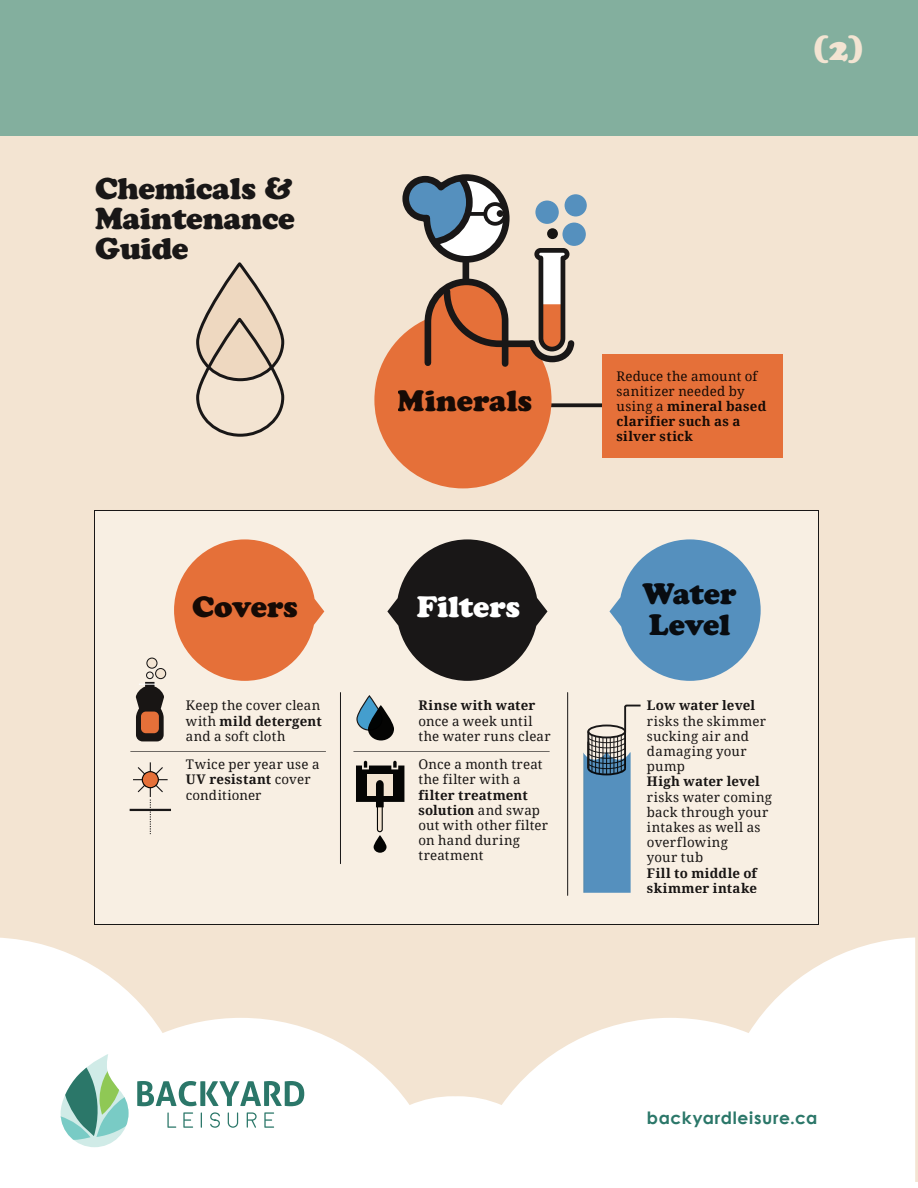
<style>
.page{position:relative;width:918px;height:1188px;background:#fff}
.page>*{position:absolute;margin:0;border:0;box-sizing:border-box;transform-origin:0 0}
.t1{font:30.9px "Cooper Black Std";color:#f3e4d2}
.t2{font:30px/30px "Cooper Black Std";letter-spacing:-.01em;color:#191717;text-align:justify}
.t3{font:29.25px/31.3px "Cooper Black Std";letter-spacing:-.005em;color:#191717}
.t4{font:29.25px "Cooper Black Std";letter-spacing:-.005em;color:#fff}
.t5{font:700 16.95px "Century Gothic";letter-spacing:.035em;color:#2b7769}
.t6{font:13.35px/15.1px "Droid Serif";letter-spacing:.015em;color:#191717}
.t7{font:700 13.35px/15.1px "Droid Serif";letter-spacing:.015em;color:#191717}
.t8{font:13.35px/15.1px "Droid Serif";letter-spacing:.035em;color:#191717}
.s1{font-weight:700}
</style>
<div class="page">
<div style="left:0;top:0;width:918px;height:1182px;background:#f3e4d2"></div>
<div style="left:0;top:0;width:918px;height:136px;background:#83af9e"></div>
<svg style="left:578px;top:403px;width:24px;height:4px"></svg>
<div style="left:565px;top:194px;width:22px;height:22px;background:#5590be;border-radius:50%"></div>
<div style="left:562px;top:223px;width:24px;height:23px;background:#5590be;border-radius:50%"></div>
<div style="left:602px;top:355px;width:181px;height:103px;background:#e57039"></div>
<svg style="left:196px;top:263px;width:89px;height:174px"></svg>
<svg style="left:374px;top:174px;width:204px;height:314px"></svg>
<svg style="left:469px;top:212px;width:14px;height:4px"></svg>
<svg style="left:485px;top:204px;width:20px;height:20px"></svg>
<div style="left:483px;top:202px;width:24px;height:24px;border:4px solid #191717;border-radius:50%"></div>
<div style="left:497px;top:210px;width:7px;height:7px;background:#191717;border-radius:50%"></div>
<svg style="left:0;top:937px;width:915px;height:245px;fill:#fff"></svg>
<div style="left:94px;top:510px;width:725px;height:415px;background:#f8efe3;border:1px solid #191717"></div>
<hr style="left:340px;top:693px;width:1px;height:171px;background:#191717">
<hr style="left:567px;top:693px;width:1px;height:202px;background:#191717">
<div style="left:146px;top:671px;width:8px;height:8px;border:1px solid #191717;border-radius:50%"></div>
<div style="left:156px;top:669px;width:10px;height:10px;background:#f3e4d2;border-radius:50%"></div>
<div style="left:155px;top:668px;width:11px;height:11px;border:1px solid #191717;border-radius:50%"></div>
<div style="left:147px;top:658px;width:10px;height:10px;background:#f3e4d2;border-radius:50%"></div>
<div style="left:146px;top:658px;width:12px;height:11px;border:1px solid #191717;border-radius:50%"></div>
<svg style="left:136px;top:682px;width:28px;height:59px;background:#65483a"></svg>
<hr style="left:150px;top:762px;width:1px;height:35px;background:#191717">
<svg style="left:150px;top:800px;width:1px;height:34px"></svg>
<hr style="left:133px;top:779px;width:35px;height:1px;background:#191717">
<svg style="left:136px;top:766px;width:28px;height:28px"></svg>
<hr style="left:130px;top:809px;width:41px;height:2px;background:#191717">
<svg style="left:357px;top:696px;width:25px;height:34px"></svg>
<div style="left:356px;top:695px;width:27px;height:36px;border:1px solid #191717;border-radius:12px"></div>
<svg style="left:356px;top:761px;width:48px;height:72px"></svg>
<svg style="left:374px;top:835px;width:13px;height:18px"></svg>
<div style="left:142px;top:772px;width:16px;height:16px;background:#e57039;border-radius:50%"></div>
<div style="left:142px;top:771px;width:17px;height:17px;border:1px solid #050504;border-radius:50%"></div>
<svg style="left:368px;top:705px;width:26px;height:35px"></svg>
<svg style="left:174px;top:539px;width:150px;height:142px"></svg>
<svg style="left:609px;top:539px;width:152px;height:142px"></svg>
<svg style="left:387px;top:539px;width:161px;height:142px"></svg>
<svg style="left:583px;top:704px;width:58px;height:189px"></svg>
<hr style="left:587px;top:731px;width:2px;height:38px;background:#191717">
<svg style="left:61px;top:1054px;width:68px;height:93px;background:#aad1c4"></svg>
<svg style="left:167px;top:1112px;width:9px;height:16px"></svg>
<svg style="left:183px;top:1112px;width:10px;height:16px"></svg>
<svg style="left:201px;top:1112px;width:1px;height:16px"></svg>
<svg style="left:210px;top:1112px;width:10px;height:16px"></svg>
<svg style="left:228px;top:1112px;width:10px;height:16px"></svg>
<svg style="left:247px;top:1112px;width:10px;height:16px"></svg>
<svg style="left:264px;top:1112px;width:10px;height:16px"></svg>
<svg style="left:137px;top:1081px;width:167px;height:25px;background:#98bdb6"></svg>
<h2 class="t2" style="left:95px;top:173px;width:201px">Chemicals &amp; Maintenance Guide</h2>
<h3 class="t3" style="left:398px;top:385px;width:136px">Minerals</h3>
<h3 class="t3" style="left:192px;top:591px;width:107px">Covers</h3>
<h3 class="t4" style="left:417px;top:589px;width:105px">Filters</h3>
<p class="t6" style="left:186px;top:698px;width:137px;text-align:justify">Keep the cover clean with <span class="s1">mild detergent </span>and a soft cloth</p>
<p class="t6" style="left:186px;top:757px;width:135px">Twice per year use a<br><span class="s1">UV resistant</span> cover conditioner</p>
<p class="t7" style="left:418px;top:698px;width:119px">Rinse with water</p>
<p class="t6" style="left:418px;top:713px;width:134px">once a week until the water runs clear</p>
<p class="t6" style="left:418px;top:757px;width:126px">Once a month treat the filter with a</p>
<p class="t6" style="left:418px;top:787px;width:131px"><span class="s1">filter treatment solution</span> and swap out with other filter on hand during treatment</p>
<h1 class="t1" style="left:813px;top:30px;width:53px">(2)</h1>
<p class="t6" style="left:616px;top:368px;width:151px">Reduce the amount of sanitizer needed by using a <span class="s1">mineral based clarifier such as a silver stick</span></p>
<h3 class="t3" style="left:643px;top:578px;width:96px">Water<br>Level</h3>
<p class="t7" style="left:647px;top:698px;width:110px">Low water level</p>
<p class="t8" style="left:647px;top:713px;width:120px">risks the skimmer sucking air and damaging your pump</p>
<p class="t7" style="left:647px;top:774px;width:114px">High water level</p>
<p class="t6" style="left:647px;top:789px;width:127px">risks water coming back through your intakes as well as overflowing<br>your tub</p>
<p class="t7" style="left:647px;top:865px;width:112px">Fill to middle of skimmer intake</p>
<p class="t5" style="left:647px;top:1107px;width:172px">backyardleisure.ca</p>
</div>
